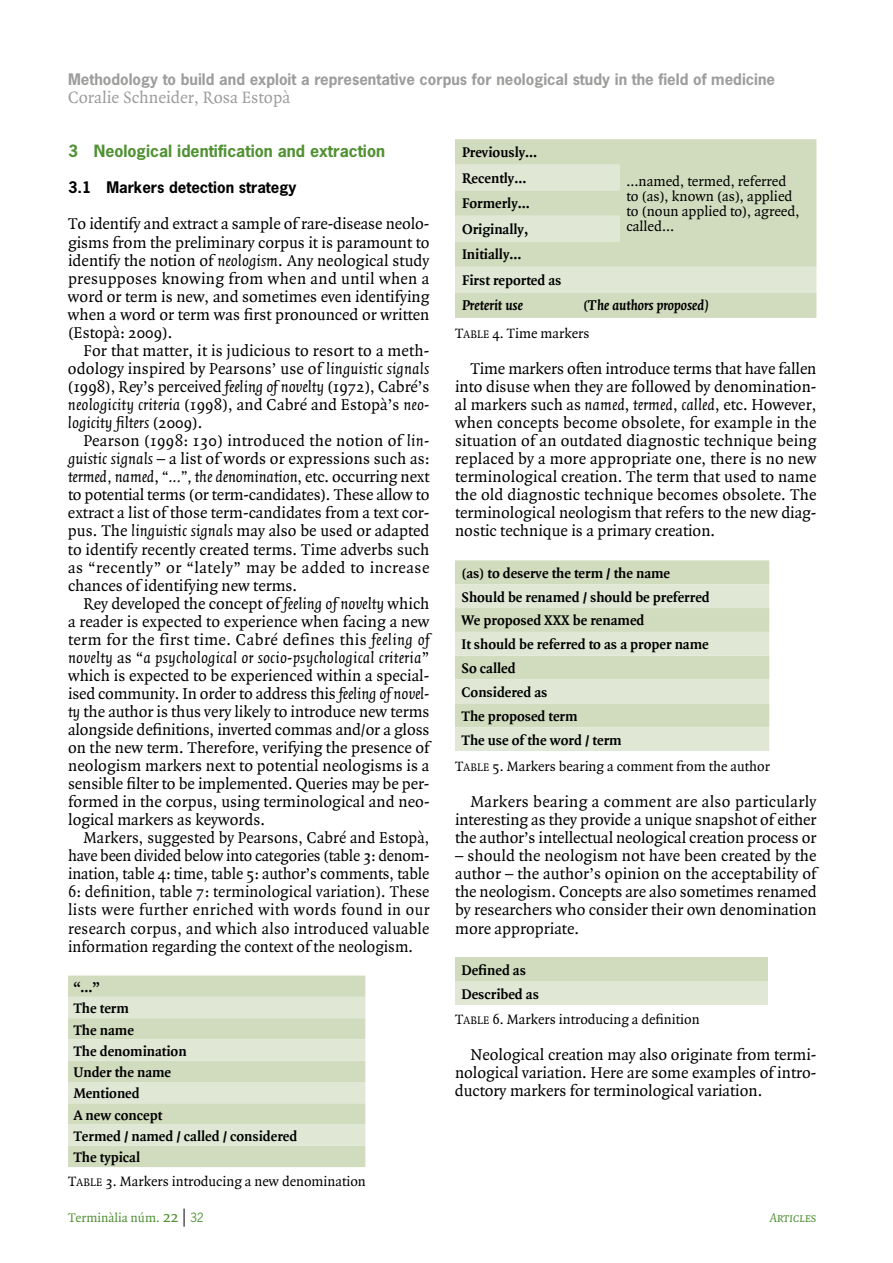
<style>
.page{position:relative;width:893px;height:1263px;background:#fff}
.page>*{position:absolute;margin:0;border:0;box-sizing:border-box;transform-origin:0 0}
.t1{font:17.7px "Quadraat";color:#9d9d9c}
.t2{font:16.8px/18px "Quadraat";color:#000;text-align:justify}
.t3{font:700 15.9px "News Gothic";color:#509133}
.t4{font:700 15px/21.3px "Quadraat";color:#000}
.t5{font:700 15px "News Gothic";color:#9d9d9c}
.t6{font:15px/15px "Quadraat";color:#000}
.t7{font:italic 700 15px "Quadraat";color:#000}
.t8{font:700 15px "News Gothic";color:#000}
.t9{font:14.7px "Quadraat";color:#000}
.t10{font:13.5px "Quadraat";color:#509133}
.t11{font:13.5px "Quadraat Italic Small Caps";color:#509133}
.s1{font-style:italic}
.s2{font-family:"Quadraat Regular SC800"}
.s3{font-family:"Quadraat Regular SC800";font-size:11.7px}
.s4{font-style:normal}
.s5{font-family:"Quadraat Small Caps";font-size:15.75px}
.s6{font-family:"News Gothic";font-size:12px}
</style>
<div class="page">
<svg style="left:184px;top:1208px;width:1px;height:18px"></svg>
<div style="left:68px;top:975px;width:297px;height:192px;background:#d1dbbe"></div>
<svg style="left:68px;top:997px;width:297px;height:149px;background:#d9e2cb"></svg>
<div style="left:455px;top:139px;width:361px;height:179px;background:#d1dbbe"></div>
<svg style="left:455px;top:165px;width:361px;height:127px;background:#d6dfc6"></svg>
<div style="left:455px;top:560px;width:314px;height:24px;background:#d1dbbe"></div>
<svg style="left:455px;top:584px;width:314px;height:167px;background:#d9e2cb"></svg>
<div style="left:455px;top:957px;width:313px;height:24px;background:#d1dbbe"></div>
<div style="left:455px;top:981px;width:313px;height:24px;background:#e0e7d5"></div>
<p class="t5" style="left:68px;top:69px;width:709px">Methodology to build and exploit a representative corpus for neological study in the field of medicine</p>
<p class="t1" style="left:68px;top:88px;width:224px">Coralie Schneider, Rosa Estopà</p>
<p class="t3" style="left:68px;top:141px;width:319px">3 Neological identification and extraction</p>
<p class="t8" style="left:68px;top:178px;width:230px">3.1 Markers detection strategy</p>
<p class="t2" style="left:68px;top:216px;width:363px">To identify and extract a sample of rare-disease neolo&shy;gisms from the preliminary corpus it is paramount to identify the notion of <span class="s1">neologism</span>. Any neological study presupposes knowing from when and until when a word or term is new, and sometimes even identifying when a word or term was first pronounced or written (Estopà: 2009).</p>
<p class="t2" style="left:68px;top:342px;width:363px;text-indent:15px">For that matter, it is judicious to resort to a meth&shy;odology inspired by Pearsons’ use of <span class="s1">linguistic signals </span>(1998), Rey’s perceived <span class="s1">feeling of novelty</span> (1972), Cabré’s <span class="s1">neologicity criteria</span> (1998), and Cabré and Estopà’s <span class="s1">neo&shy;logicity filters</span> (2009).</p>
<p class="t2" style="left:68px;top:432px;width:363px;text-indent:15px">Pearson (1998: 130) introduced the notion of <span class="s1">lin&shy;guistic signals</span> – a list of words or expressions such as: <span class="s1">termed, named</span>, <span class="s1">“…”, the denomination</span>, etc. occurring next to potential terms (or term-candidates). These allow to extract a list of those term-candidates from a text cor&shy;pus. The <span class="s1">linguistic signals</span> may also be used or adapted to identify recently created terms. Time adverbs such as “recently” or “lately” may be added to increase chances of identifying new terms.</p>
<p class="t2" style="left:68px;top:595px;width:363px;text-indent:15px">Rey developed the concept of <span class="s1">feeling of novelty</span> which a reader is expected to experience when facing a new term for the first time. Cabré defines this <span class="s1">feeling of novelty</span> as “<span class="s1">a psychological or socio-psychological criteria</span>” which is expected to be experienced within a special&shy;ised community. In order to address this <span class="s1">feeling of novel&shy;ty</span> the author is thus very likely to introduce new terms alongside definitions, inverted commas and/or a gloss on the new term. Therefore, verifying the presence of neologism markers next to potential neologisms is a sensible filter to be implemented. Queries may be per&shy;formed in the corpus, using terminological and neo&shy;logical markers as keywords.</p>
<p class="t2" style="left:68px;top:829px;width:363px;text-indent:15px">Markers, suggested by Pearsons, Cabré and Estopà, have been divided below into categories (table 3: denom&shy;ination, table 4: time, table 5: author’s comments, table 6: definition, table 7: terminological variation). These lists were further enriched with words found in our research corpus, and which also introduced valuable information regarding the context of the neologism.</p>
<p class="t4" style="left:73px;top:977px;width:225px">“…”<br>The term<br>The name<br>The denomination<br>Under the name<br>Mentioned<br>A new concept<br>Termed / named / called / considered<br>The typical</p>
<p class="t9" style="left:68px;top:1174px;width:299px"><span class="s2">T</span><span class="s3">ABLE</span> 3. Markers introducing a new denomination</p>
<p class="t4" style="left:462px;top:142px;width:77px">Previously…</p>
<p class="t4" style="left:462px;top:166px;width:101px;line-height:25.5px">Recently…<br>Formerly…<br>Originally,<br>Initially…<br>First reported as</p>
<p class="t7" style="left:462px;top:298px;width:62px">Preterit use</p>
<p class="t7" style="left:583px;top:298px;width:127px"><span class="s4">(</span>The authors proposed)</p>
<p class="t9" style="left:455px;top:325px;width:136px"><span class="s2">T</span><span class="s3">ABLE</span> 4. Time markers</p>
<p class="t2" style="left:455px;top:360px;width:363px;text-indent:15px">Time markers often introduce terms that have fallen into disuse when they are followed by denomination&shy;al markers such as <span class="s1">named</span>, <span class="s1">termed</span>, <span class="s1">called</span>, etc. However, when concepts become obsolete, for example in the situation of an outdated diagnostic technique being replaced by a more appropriate one, there is no new terminological creation. The term that used to name the old diagnostic technique becomes obsolete. The terminological neologism that refers to the new diag&shy;nostic technique is a primary creation.</p>
<p class="t4" style="left:461px;top:562px;width:250px;line-height:23.9px">(as) to deserve the term / the name<br>Should be renamed / should be preferred<br>We proposed XXX be renamed<br>It should be referred to as a proper name<br>So called<br>Considered as<br>The proposed term<br>The use of the word / term</p>
<p class="t9" style="left:455px;top:759px;width:316px"><span class="s2">T</span><span class="s3">ABLE</span> 5. Markers bearing a comment from the author</p>
<p class="t2" style="left:455px;top:793px;width:363px;text-indent:15px">Markers bearing a comment are also particularly interesting as they provide a unique snapshot of either the author’s intellectual neological creation process or</p>
<p class="t2" style="left:455px;top:847px;width:363px">– should the neologism not have been created by the author – the author’s opinion on the acceptability of the neologism. Concepts are also sometimes renamed by researchers who consider their own denomination more appropriate.</p>
<p class="t4" style="left:461px;top:959px;width:79px;line-height:23.9px">Defined as<br>Described as</p>
<p class="t9" style="left:455px;top:1011px;width:246px"><span class="s2">T</span><span class="s3">ABLE</span> 6. Markers introducing a definition</p>
<p class="t2" style="left:455px;top:1046px;width:363px;text-indent:15px">Neological creation may also originate from termi&shy;nological variation. Here are some examples of intro&shy;ductory markers for terminological variation.</p>
<p class="t6" style="left:626px;top:174px;width:175px">…named, termed, referred to (as), known (as), applied to (noun applied to), agreed, called…</p>
<p class="t10" style="left:68px;top:1211px;width:137px">Terminàlia núm. <span class="s5">22</span> <span class="s6">32</span></p>
<p class="t11" style="left:770px;top:1211px;width:48px">Articles</p>
</div>
